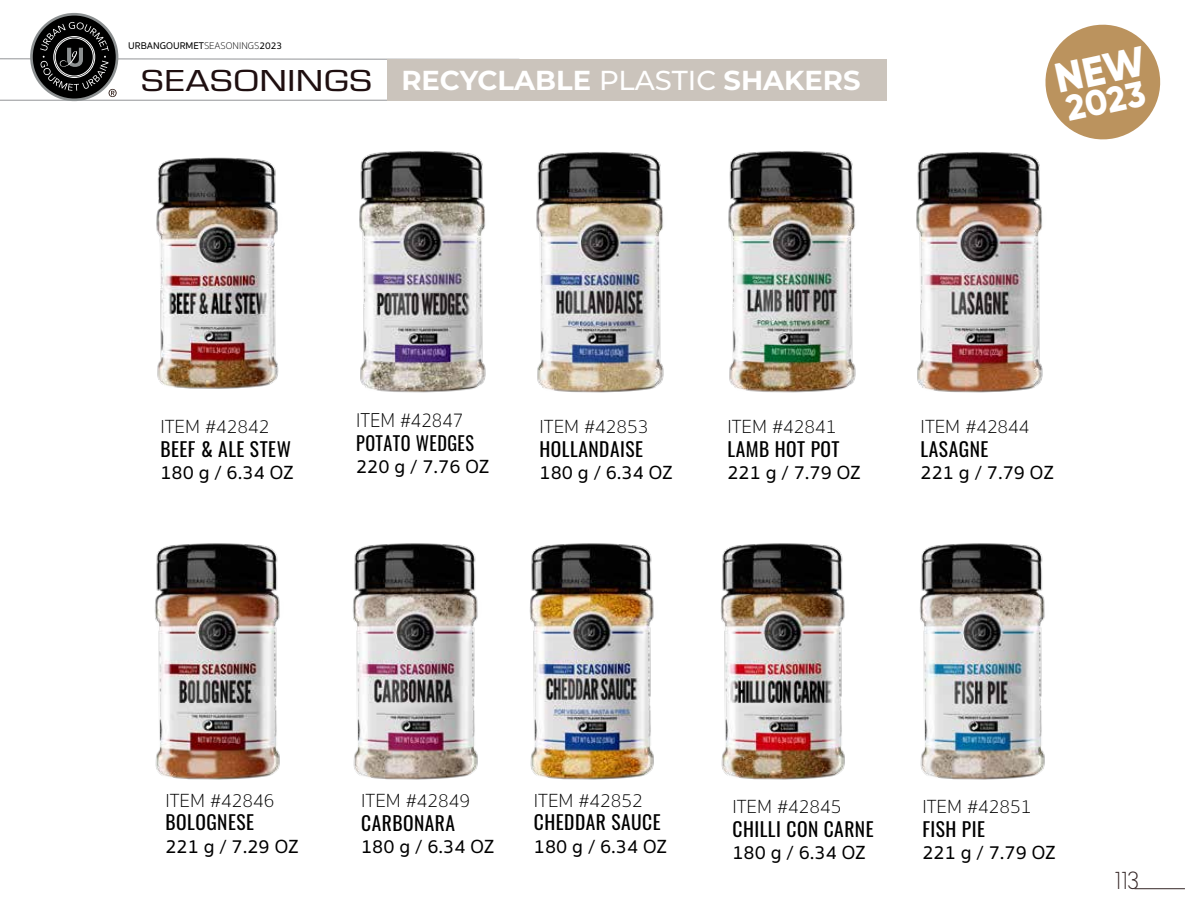
<style>
.page{position:relative;width:1188px;height:918px;background:#fff}
.page>*{position:absolute;margin:0;border:0;box-sizing:border-box;transform-origin:0 0}
.t1{font:800 35.7px "Gilroy";color:#fff}
.t2{font:29.7px "Eurostile BQ";color:#1f0f10;scale:1.25 1}
.t3{font:700 27.45px "Montserrat";color:#fff}
.t4{font:300 24px "Geosans";color:#332525}
.t5{font:100 20.55px "Sukhumvit Set";color:#000;scale:.93 1}
.t6{font:500 19.5px "Sukhumvit Set";color:#000}
.t7{font:19.5px "Oswald";letter-spacing:.025em;color:#000}
.t8{font:100 19.5px "Sukhumvit Set";color:#000}
.t9{font:19.5px "Oswald";letter-spacing:.025em;color:#000;scale:.93 1}
.t10{font:500 9.9px "Sukhumvit Set";color:#000}
.s1{font-weight:100}
.s2{font-weight:500}
.s3{font-size:19.35px}
.s4{font-size:20.25px}
</style>
<div class="page">
<img style="left:155px;top:543px;width:125px;height:237px">
<img style="left:353px;top:543px;width:125px;height:237px">
<img style="left:529px;top:543px;width:125px;height:237px">
<img style="left:720px;top:543px;width:125px;height:237px">
<img style="left:920px;top:543px;width:125px;height:237px">
<img style="left:156px;top:157px;width:123px;height:232px">
<img style="left:536px;top:152px;width:128px;height:241px">
<img style="left:728px;top:151px;width:128px;height:242px">
<img style="left:916px;top:152px;width:127px;height:241px">
<img style="left:359px;top:151px;width:127px;height:242px">
<hr style="left:1134px;top:888px;width:51px;height:1px;background:#332525">
<hr style="left:0;top:100px;width:520px;height:1px;background:#929497">
<div style="left:387px;top:59px;width:499px;height:41px;background:#cbc4bc"></div>
<svg style="left:30px;top:13px;width:88px;height:88px"></svg>
<div style="left:33px;top:16px;width:83px;height:82px;background:#000;border-radius:50%"></div>
<svg style="left:0;top:22px;width:519px;height:75px"></svg>
<svg style="left:1045px;top:24px;width:116px;height:116px"></svg>
<p class="t10" style="left:128px;top:39px;width:156px">URBANGOURMET<span class="s1">SEASONINGS</span>2023</p>
<h2 class="t2" style="left:141px;top:64px;width:187px">SEASONINGS</h2>
<h3 class="t3" style="left:401px;top:61px;width:461px">RECYCLABLE <span class="s2">PLASTIC</span> SHAKERS</h3>
<h1 class="t1" style="left:1062px;top:87px;width:82px;rotate:-12deg">2023</h1>
<p class="t8" style="left:160px;top:413px;width:110px"><span class="s3">I</span>TEM #42842</p>
<p class="t7" style="left:160px;top:431px;width:132px">BEEF &amp; ALE STEW</p>
<p class="t6" style="left:160px;top:459px;width:135px">180 g / 6.34 OZ</p>
<p class="t5" style="left:356px;top:407px;width:117px"><span class="s4">I</span>TEM #42847</p>
<p class="t9" style="left:356px;top:425px;width:128px">POTATO WEDGES</p>
<p class="t6" style="left:356px;top:453px;width:135px">220 g / 7.76 OZ</p>
<p class="t8" style="left:540px;top:413px;width:110px"><span class="s3">I</span>TEM #42853</p>
<p class="t7" style="left:540px;top:431px;width:105px">HOLLANDAISE</p>
<p class="t6" style="left:540px;top:459px;width:135px">180 g / 6.34 OZ</p>
<p class="t8" style="left:727px;top:413px;width:110px"><span class="s3">I</span>TEM #42841</p>
<p class="t7" style="left:727px;top:431px;width:114px">LAMB HOT POT</p>
<p class="t6" style="left:727px;top:459px;width:135px">221 g / 7.79 OZ</p>
<p class="t8" style="left:921px;top:413px;width:110px"><span class="s3">I</span>TEM #42844</p>
<p class="t7" style="left:921px;top:431px;width:69px">LASAGNE</p>
<p class="t6" style="left:921px;top:459px;width:135px">221 g / 7.79 OZ</p>
<p class="t8" style="left:165px;top:787px;width:110px"><span class="s3">I</span>TEM #42846</p>
<p class="t7" style="left:165px;top:805px;width:90px">BOLOGNESE</p>
<p class="t6" style="left:165px;top:833px;width:135px">221 g / 7.29 OZ</p>
<p class="t8" style="left:361px;top:787px;width:110px"><span class="s3">I</span>TEM #42849</p>
<p class="t7" style="left:361px;top:805px;width:95px">CARBONARA</p>
<p class="t6" style="left:361px;top:833px;width:135px">180 g / 6.34 OZ</p>
<p class="t8" style="left:534px;top:787px;width:110px"><span class="s3">I</span>TEM #42852</p>
<p class="t7" style="left:534px;top:805px;width:128px">CHEDDAR SAUCE</p>
<p class="t6" style="left:534px;top:833px;width:135px">180 g / 6.34 OZ</p>
<p class="t8" style="left:732px;top:794px;width:110px"><span class="s3">I</span>TEM #42845</p>
<p class="t7" style="left:732px;top:811px;width:143px">CHILLI CON CARNE</p>
<p class="t6" style="left:732px;top:839px;width:135px">180 g / 6.34 OZ</p>
<p class="t8" style="left:922px;top:794px;width:110px"><span class="s3">I</span>TEM #42851</p>
<p class="t7" style="left:922px;top:811px;width:64px">FISH PIE</p>
<p class="t6" style="left:922px;top:839px;width:135px">221 g / 7.79 OZ</p>
<p class="t4" style="left:1111px;top:868px;width:30px">113</p>
</div>
